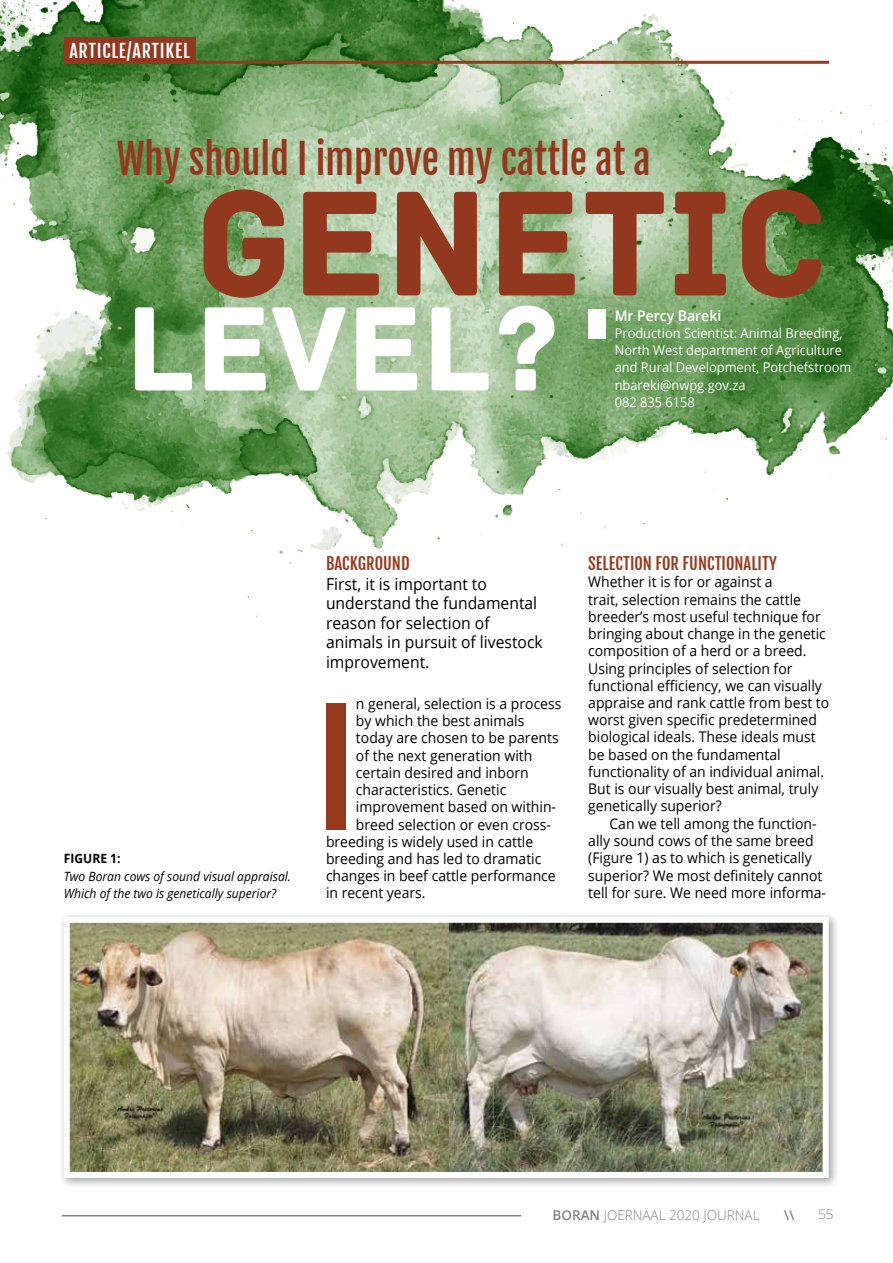
<style>
.page{position:relative;width:893px;height:1263px;background:#fff}
.page>*{position:absolute;margin:0;border:0;box-sizing:border-box;transform-origin:0 0}
.t1{font:157.5px "Archive";color:#92381f;scale:.95 1}
.t2{font:151.5px "Fjalla One";color:#97391c}
.t3{font:126.3px "Archive";color:#fff;scale:.95 1}
.t4{font:40.5px "Fjalla One";color:#92381f;scale:.95 1}
.t5{font:18px "Fjalla One";letter-spacing:.04em;color:#fff}
.t6{font:16.5px/19.5px "Open Sans";color:#000;scale:.95 1}
.t7{font:16.5px "Fjalla One";color:#97391c}
.t8{font:14.7px/17.2px "Open Sans";color:#000;scale:.95 1}
.t9{font:600 14.7px "Open Sans";color:#fff;scale:.95 1}
.t10{font:13.5px/17.2px "Open Sans";color:#fff;scale:.95 1}
.t11{font:300 13.5px "Open Sans";color:#808285}
.t12{font:300 13.5px "Sansation";color:#808285}
.t13{font:italic 12.75px/17.2px "Open Sans";color:#000;scale:.95 1}
.t14{font:700 12.75px "Open Sans";color:#000;scale:.95 1}
.s1{font-weight:600}
</style>
<div class="page">
<img style="left:0;top:0;width:893px;height:617px">
<div style="left:588px;top:309px;width:17px;height:30px;background:#fff"></div>
<div style="left:59px;top:911px;width:781px;height:278px;background:#000;opacity:.35"></div>
<img style="left:449px;top:924px;width:373px;height:247px">
<img style="left:71px;top:924px;width:378px;height:247px">
<div style="left:64px;top:917px;width:765px;height:261px;border:6px solid #fff"></div>
<div style="left:64px;top:37px;width:132px;height:27px;background:#92381f"></div>
<hr style="left:64px;top:61px;width:765px;height:3px;background:#97391c">
<hr style="left:62px;top:1215px;width:459px;height:1px;background:#808285">
<p class="t5" style="left:69px;top:40px;width:122px">ARTICLE/ARTIKEL</p>
<h3 class="t4" style="left:117px;top:134px;width:564px">Why should I improve my cattle at a</h3>
<h1 class="t1" style="left:195px;top:150px;width:668px">GENETIC</h1>
<h3 class="t3" style="left:126px;top:274px;width:456px">LEVEL?</h3>
<p class="t9" style="left:615px;top:305px;width:114px">Mr Percy Bareki</p>
<p class="t10" style="left:615px;top:324px;width:251px">Production Scientist: Animal Breeding,<br>North West department of Agriculture and Rural Development, Potchefstroom nbareki@nwpg.gov.za<br>082 835 6158</p>
<p class="t14" style="left:64px;top:850px;width:61px">FIGURE 1:</p>
<p class="t13" style="left:64px;top:867px;width:241px">Two Boran cows of sound visual appraisal.<br>Which of the two is genetically superior?</p>
<p class="t7" style="left:326px;top:553px;width:85px">BACKGROUND</p>
<p class="t6" style="left:326px;top:573px;width:230px">First, it is important to understand the fundamental reason for selection of animals in pursuit of livestock improvement.</p>
<h2 class="t2" style="left:315px;top:677px;width:42px">I</h2>
<p class="t8" style="left:356px;top:694px;width:218px">n general, selection is a process</p>
<p class="t8" style="left:356px;top:712px;width:179px">by which the best animals</p>
<p class="t8" style="left:356px;top:729px;width:215px">today are chosen to be parents</p>
<p class="t8" style="left:356px;top:746px;width:187px">of the next generation with</p>
<p class="t8" style="left:356px;top:763px;width:183px">certain desired and inborn</p>
<p class="t8" style="left:356px;top:781px;width:160px">characteristics. Genetic</p>
<p class="t8" style="left:356px;top:798px;width:212px">improvement based on within-</p>
<p class="t8" style="left:356px;top:815px;width:207px">breed selection or even cross-</p>
<p class="t8" style="left:326px;top:832px;width:220px">breeding is widely used in cattle</p>
<p class="t8" style="left:326px;top:850px;width:228px">breeding and has led to dramatic</p>
<p class="t8" style="left:326px;top:867px;width:243px">changes in beef cattle performance</p>
<p class="t8" style="left:326px;top:884px;width:106px">in recent years.</p>
<p class="t7" style="left:588px;top:553px;width:190px">SELECTION FOR FUNCTIONALITY</p>
<p class="t8" style="left:588px;top:573px;width:255px">Whether it is for or against a<br>trait, selection remains the cattle breeder’s most useful technique for bringing about change in the genetic composition of a herd or a breed.<br>Using principles of selection for functional efficiency, we can visually appraise and rank cattle from best to worst given specific predetermined biological ideals. These ideals must be based on the fundamental functionality of an individual animal.<br>But is our visually best animal, truly genetically superior?</p>
<p class="t8" style="left:588px;top:814px;width:252px;text-indent:21px">Can we tell among the function&shy;ally sound cows of the same breed (Figure 1) as to which is genetically superior? We most definitely cannot tell for sure. We need more informa-</p>
<p class="t11" style="left:552px;top:1206px;width:209px"><span class="s1">BORAN</span> JOERNAAL 2020 JOURNAL</p>
<p class="t12" style="left:818px;top:1207px;width:17px">55</p>
</div>
